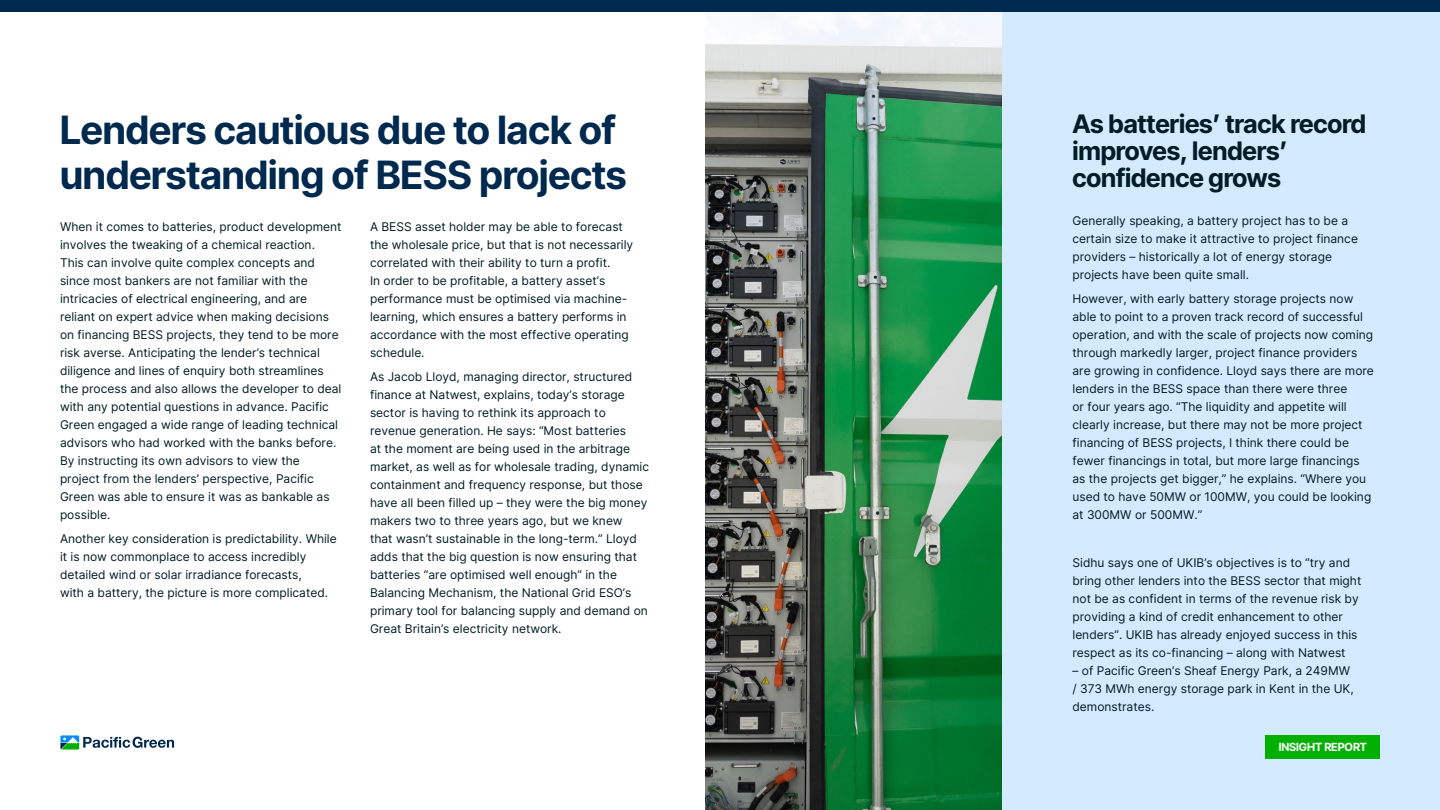
<style>
.page{position:relative;width:1440px;height:810px;background:#fff}
.page>*{position:absolute;margin:0;border:0;box-sizing:border-box;transform-origin:0 0}
.t1{font:39px/45px "Inter Tight";color:#00294f}
.t2{font:25.5px/27px "Inter Tight";letter-spacing:-.005em;color:#001c24}
.t3{font:12px/18px "Inter";color:#001c24}
.t4{font:11.25px "Inter Tight";letter-spacing:-.005em;color:#fff}
</style>
<div class="page">
<svg style="left:60px;top:735px;width:114px;height:15px"></svg>
<div style="left:0;top:0;width:1440px;height:12px;background:#00294f"></div>
<div style="left:1001px;top:12px;width:439px;height:798px;background:#d4ebff"></div>
<div style="left:1266px;top:735px;width:114px;height:24px;background:#00b000"></div>
<img style="left:705px;top:12px;width:296px;height:798px">
<h1 class="t1" style="left:60px;top:106px;width:568px">Lenders cautious due to lack of understanding of BESS projects</h1>
<p class="t3" style="left:60px;top:217px;width:283px">When it comes to batteries, product development involves the tweaking of a chemical reaction.<br>This can involve quite complex concepts and since most bankers are not familiar with the intricacies of electrical engineering, and are reliant on expert advice when making decisions on financing BESS projects, they tend to be more risk averse. Anticipating the lender’s technical diligence and lines of enquiry both streamlines the process and also allows the developer to deal with any potential questions in advance. Pacific Green engaged a wide range of leading technical advisors who had worked with the banks before.<br>By instructing its own advisors to view the project from the lenders’ perspective, Pacific Green was able to ensure it was as bankable as possible.</p>
<p class="t3" style="left:60px;top:529px;width:278px">Another key consideration is predictability. While it is now commonplace to access incredibly detailed wind or solar irradiance forecasts,<br>with a battery, the picture is more complicated.</p>
<p class="t3" style="left:370px;top:217px;width:265px">A BESS asset holder may be able to forecast the wholesale price, but that is not necessarily correlated with their ability to turn a profit.<br>In order to be profitable, a battery asset’s performance must be optimised via machine&shy;learning, which ensures a battery performs in accordance with the most effective operating schedule.</p>
<p class="t3" style="left:370px;top:367px;width:281px">As Jacob Lloyd, managing director, structured finance at Natwest, explains, today’s storage sector is having to rethink its approach to revenue generation. He says: “Most batteries<br>at the moment are being used in the arbitrage market, as well as for wholesale trading, dynamic containment and frequency response, but those have all been filled up – they were the big money makers two to three years ago, but we knew<br>that wasn’t sustainable in the long-term.” Lloyd adds that the big question is now ensuring that batteries “are optimised well enough” in the Balancing Mechanism, the National Grid ESO’s primary tool for balancing supply and demand on Great Britain’s electricity network.</p>
<h2 class="t2" style="left:1072px;top:109px;width:295px">As batteries’ track record improves, lenders’ confidence grows</h2>
<p class="t3" style="left:1072px;top:211px;width:287px">Generally speaking, a battery project has to be a certain size to make it attractive to project finance providers – historically a lot of energy storage projects have been quite small.</p>
<p class="t3" style="left:1072px;top:289px;width:303px">However, with early battery storage projects now able to point to a proven track record of successful operation, and with the scale of projects now coming through markedly larger, project finance providers are growing in confidence. Lloyd says there are more lenders in the BESS space than there were three<br>or four years ago. “The liquidity and appetite will clearly increase, but there may not be more project financing of BESS projects, I think there could be fewer financings in total, but more large financings as the projects get bigger,” he explains. “Where you used to have 50MW or 100MW, you could be looking at 300MW or 500MW.”</p>
<p class="t3" style="left:1072px;top:553px;width:290px">Sidhu says one of UKIB’s objectives is to “try and bring other lenders into the BESS sector that might not be as confident in terms of the revenue risk by providing a kind of credit enhancement to other lenders”. UKIB has already enjoyed success in this respect as its co-financing – along with Natwest</p>
<p class="t3" style="left:1072px;top:661px;width:283px">– of Pacific Green’s Sheaf Energy Park, a 249MW / 373 MWh energy storage park in Kent in the UK, demonstrates.</p>
<p class="t4" style="left:1279px;top:739px;width:90px">INSIGHT REPORT</p>
</div>
